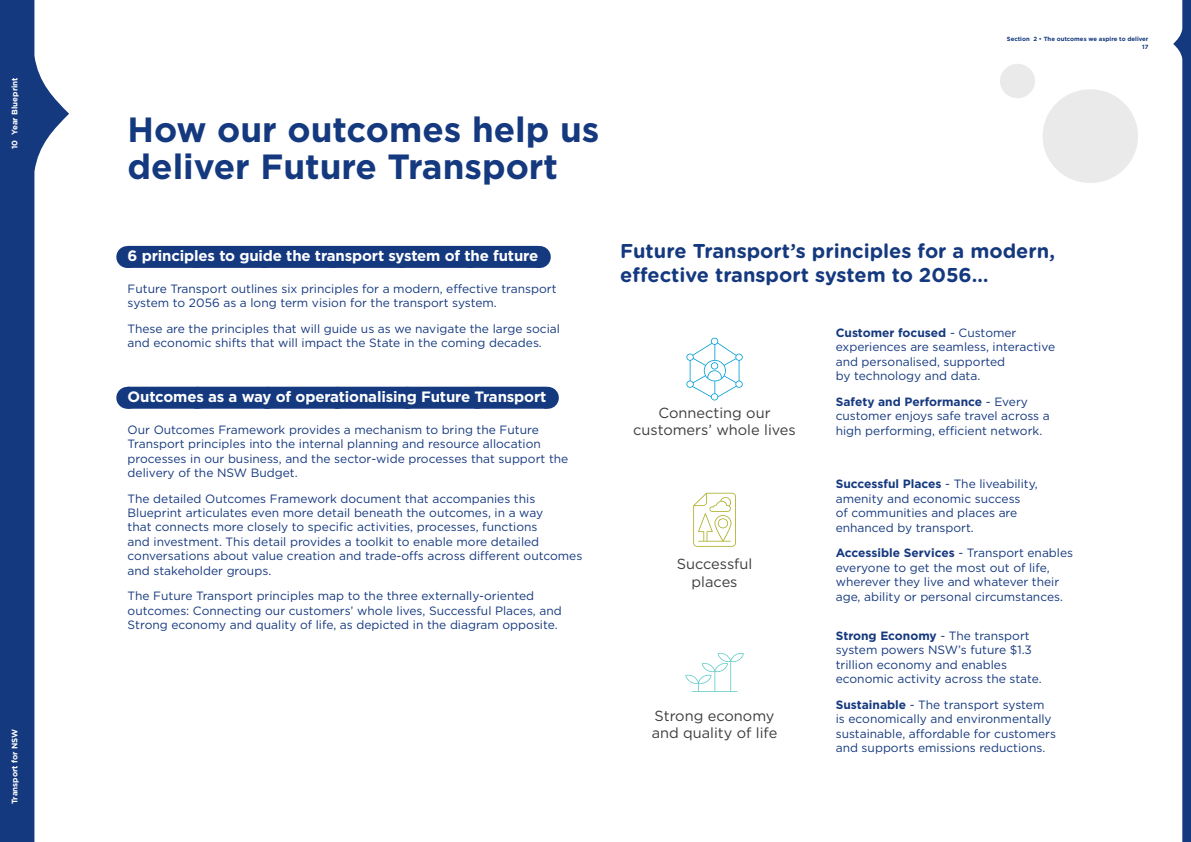
<style>
.page{position:relative;width:1191px;height:842px;background:#fff}
.page>*{position:absolute;margin:0;border:0;box-sizing:border-box;transform-origin:0 0}
.t1{font:700 35px/37px "Gotham";color:#15397f}
.t2{font:700 20px/24px "Gotham Rounded";color:#15397f}
.H4_Pill_1_line{font:700 15px "Gotham";letter-spacing:-.01em;color:#fff}
.t3{font:14.6px/17.5px "Gotham";color:#3d3d3d;text-align:center}
.Body_copy{font:12px/14.4px "Gotham";color:#15397f}
.t4{font:700 8px "Gotham";color:#fff}
.t5{font:700 6px/8.3px "Gotham";color:#15397f;text-align:right}
.s1{font-weight:700}
</style>
<div class="page">
<svg style="left:127px;top:246px;width:1px;height:22px"></svg>
<svg style="left:539px;top:246px;width:1px;height:22px"></svg>
<div style="left:128px;top:246px;width:410px;height:22px;background:#15397f"></div>
<svg style="left:127px;top:387px;width:1px;height:22px"></svg>
<svg style="left:547px;top:387px;width:1px;height:22px"></svg>
<div style="left:128px;top:387px;width:418px;height:22px;background:#15397f"></div>
<svg style="left:1173px;top:0;width:18px;height:842px"></svg>
<svg style="left:0;top:0;width:69px;height:842px;fill:#15397f"></svg>
<svg style="left:686px;top:338px;width:56px;height:62px"></svg>
<svg style="left:693px;top:493px;width:43px;height:54px"></svg>
<svg style="left:685px;top:653px;width:59px;height:39px"></svg>
<div style="left:1042px;top:89px;width:96px;height:94px;background:#eaeaeb;border-radius:50%"></div>
<div style="left:1000px;top:64px;width:35px;height:34px;background:#eaeaeb;border-radius:50%"></div>
<p class="t4" style="left:9px;top:149px;width:73px;rotate:-90deg">10 Year Blueprint</p>
<p class="t4" style="left:9px;top:804px;width:77px;rotate:-90deg">Transport for NSW</p>
<p class="t5" style="left:1006px;top:34px;width:143px">Section 2 • The outcomes we aspire to deliver<br>17</p>
<h2 class="t1" style="left:128px;top:111px;width:473px">How our outcomes help us deliver Future Transport</h2>
<h4 class="H4_Pill_1_line" style="left:128px;top:246px;width:412px">6 principles to guide the transport system of the future</h4>
<p class="Body_copy" style="left:128px;top:281px;width:430px">Future Transport outlines six principles for a modern, effective transport system to 2056 as a long term vision for the transport system.</p>
<p class="Body_copy" style="left:128px;top:321px;width:434px">These are the principles that will guide us as we navigate the large social and economic shifts that will impact the State in the coming decades.</p>
<h4 class="H4_Pill_1_line" style="left:128px;top:387px;width:420px">Outcomes as a way of operationalising Future Transport</h4>
<p class="Body_copy" style="left:128px;top:422px;width:442px">Our Outcomes Framework provides a mechanism to bring the Future Transport principles into the internal planning and resource allocation processes in our business, and the sector-wide processes that support the delivery of the NSW Budget.</p>
<p class="Body_copy" style="left:128px;top:491px;width:456px">The detailed Outcomes Framework document that accompanies this Blueprint articulates even more detail beneath the outcomes, in a way<br>that connects more closely to specific activities, processes, functions<br>and investment. This detail provides a toolkit to enable more detailed conversations about value creation and trade-offs across different outcomes and stakeholder groups.</p>
<p class="Body_copy" style="left:128px;top:589px;width:436px">The Future Transport principles map to the three externally-oriented outcomes: Connecting our customers’ whole lives, Successful Places, and<br>Strong economy and quality of life, as depicted in the diagram opposite.</p>
<h3 class="t2" style="left:620px;top:238px;width:436px">Future Transport’s principles for a modern, effective transport system to 2056…</h3>
<p class="t3" style="left:633px;top:403px;width:164px">Connecting our customers’ whole lives</p>
<p class="t3" style="left:676px;top:555px;width:77px">Successful places</p>
<p class="t3" style="left:651px;top:706px;width:127px;text-align:left">Strong economy and quality of life</p>
<p class="Body_copy" style="left:835px;top:325px;width:221px"><span class="s1">Customer focused</span> - Customer experiences are seamless, interactive and personalised, supported<br>by technology and data.</p>
<p class="Body_copy" style="left:835px;top:394px;width:215px"><span class="s1">Safety and Performance</span> - Every customer enjoys safe travel across a high performing, efficient network.</p>
<p class="Body_copy" style="left:835px;top:477px;width:203px"><span class="s1">Successful Places</span> - The liveability, amenity and economic success<br>of communities and places are enhanced by transport.</p>
<p class="Body_copy" style="left:835px;top:546px;width:239px"><span class="s1">Accessible Services</span> - Transport enables everyone to get the most out of life, wherever they live and whatever their age, ability or personal circumstances.</p>
<p class="Body_copy" style="left:835px;top:628px;width:207px"><span class="s1">Strong Economy</span> - The transport system powers NSW’s future $1.3 trillion economy and enables economic activity across the state.</p>
<p class="Body_copy" style="left:835px;top:697px;width:222px"><span class="s1">Sustainable</span> - The transport system is economically and environmentally sustainable, affordable for customers and supports emissions reductions.</p>
</div>
